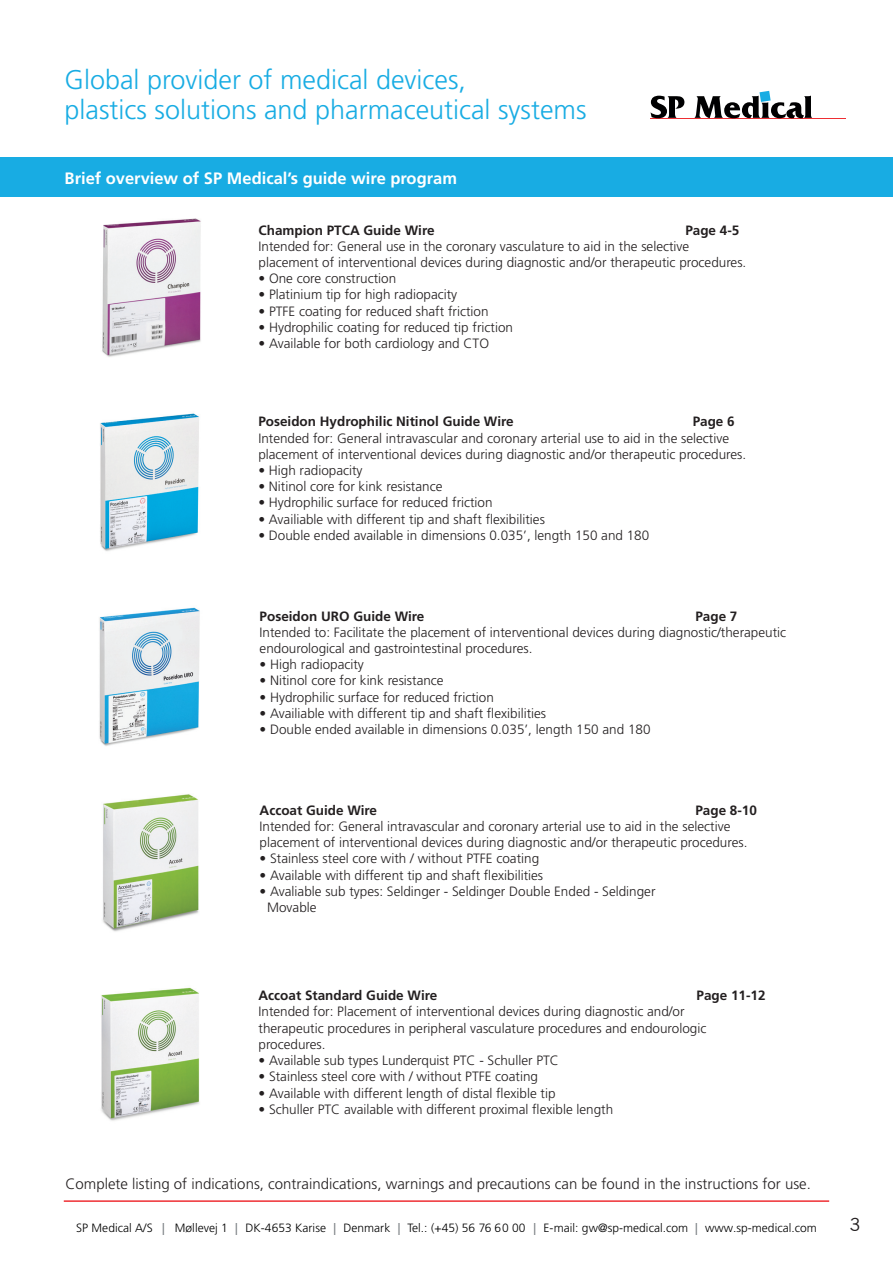
<style>
.page{position:relative;width:893px;height:1263px;background:#fff}
.page>*{position:absolute;margin:0;border:0;box-sizing:border-box;transform-origin:0 0}
.t1{font:300 27px/30px "Frutiger LT Std";color:#18ace3}
.t2{font:18px "News Gothic BT";color:#231f20}
.t3{font:700 16.5px "Frutiger LT Std";color:#fff}
.t4{font:300 15px "Frutiger LT Std";color:#231f20}
.t5{font:300 13.5px/16.2px "Frutiger LT Std";color:#231f20}
.t6{font:700 13.5px "Frutiger LT Std";color:#231f20}
.t7{font:300 12px "Frutiger LT Std";letter-spacing:.005em;color:#000001}
.s1{font-weight:400;color:#767b7f}
</style>
<div class="page">
<hr style="left:650px;top:118px;width:196px;height:1px;background:#ee2e33">
<svg style="left:650px;top:96px;width:34px;height:22px"></svg>
<svg style="left:694px;top:91px;width:118px;height:27px"></svg>
<img style="left:102px;top:218px;width:99px;height:139px">
<img style="left:100px;top:413px;width:99px;height:138px">
<img style="left:99px;top:607px;width:101px;height:325px">
<img style="left:101px;top:987px;width:99px;height:134px">
<div style="left:0;top:157px;width:893px;height:39px;background:#18ace3"></div>
<hr style="left:64px;top:1200px;width:765px;height:2px;background:#ee2e33">
<h1 class="t1" style="left:65px;top:65px;width:524px">Global provider of medical devices,<br>plastics solutions and pharmaceutical systems</h1>
<p class="t3" style="left:65px;top:168px;width:394px">Brief overview of SP Medical’s guide wire program</p>
<p class="t6" style="left:258px;top:222px;width:178px">Champion PTCA Guide Wire</p>
<p class="t6" style="left:685px;top:222px;width:56px">Page 4-5</p>
<p class="t5" style="left:258px;top:238px;width:489px">Intended for: General use in the coronary vasculature to aid in the selective placement of interventional devices during diagnostic and/or therapeutic procedures.</p>
<p class="t5" style="left:258px;top:271px;width:139px">• One core construction</p>
<p class="t5" style="left:258px;top:287px;width:200px">• Platinium tip for high radiopacity</p>
<p class="t5" style="left:258px;top:303px;width:232px">• PTFE coating for reduced shaft friction</p>
<p class="t5" style="left:258px;top:319px;width:256px">• Hydrophilic coating for reduced tip friction</p>
<p class="t5" style="left:258px;top:335px;width:232px">• Available for both cardiology and CTO</p>
<p class="t6" style="left:258px;top:414px;width:257px">Poseidon Hydrophilic Nitinol Guide Wire</p>
<p class="t6" style="left:693px;top:414px;width:44px">Page 6</p>
<p class="t5" style="left:258px;top:430px;width:489px">Intended for: General intravascular and coronary arterial use to aid in the selective placement of interventional devices during diagnostic and/or therapeutic procedures.</p>
<p class="t5" style="left:258px;top:462px;width:106px">• High radiopacity</p>
<p class="t5" style="left:258px;top:478px;width:186px">• Nitinol core for kink resistance</p>
<p class="t5" style="left:258px;top:495px;width:236px">• Hydrophilic surface for reduced friction</p>
<p class="t5" style="left:258px;top:511px;width:288px">• Availiable with different tip and shaft flexibilities</p>
<p class="t5" style="left:258px;top:527px;width:392px">• Double ended available in dimensions 0.035’, length 150 and 180</p>
<p class="t6" style="left:260px;top:608px;width:166px">Poseidon URO Guide Wire</p>
<p class="t6" style="left:695px;top:608px;width:44px">Page 7</p>
<p class="t5" style="left:260px;top:624px;width:528px">Intended to: Facilitate the placement of interventional devices during diagnostic/therapeutic endourological and gastrointestinal procedures.</p>
<p class="t5" style="left:260px;top:657px;width:106px">• High radiopacity</p>
<p class="t5" style="left:260px;top:673px;width:186px">• Nitinol core for kink resistance</p>
<p class="t5" style="left:260px;top:689px;width:236px">• Hydrophilic surface for reduced friction</p>
<p class="t5" style="left:260px;top:705px;width:288px">• Availiable with different tip and shaft flexibilities</p>
<p class="t5" style="left:260px;top:721px;width:392px">• Double ended available in dimensions 0.035’, length 150 and 180</p>
<p class="t6" style="left:260px;top:802px;width:119px">Accoat Guide Wire</p>
<p class="t6" style="left:695px;top:802px;width:63px">Page 8-10</p>
<p class="t5" style="left:260px;top:818px;width:489px">Intended for: General intravascular and coronary arterial use to aid in the selective placement of interventional devices during diagnostic and/or therapeutic procedures.</p>
<p class="t5" style="left:260px;top:851px;width:281px">• Stainless steel core with / without PTFE coating</p>
<p class="t5" style="left:260px;top:867px;width:285px">• Available with different tip and shaft flexibilities</p>
<p class="t5" style="left:267px;top:883px;width:390px;text-indent:-8px">• Avaliable sub types: Seldinger - Seldinger Double Ended - Seldinger<br>Movable</p>
<p class="t6" style="left:258px;top:988px;width:180px">Accoat Standard Guide Wire</p>
<p class="t6" style="left:697px;top:988px;width:71px">Page 11-12</p>
<p class="t5" style="left:258px;top:1004px;width:449px">Intended for: Placement of interventional devices during diagnostic and/or therapeutic procedures in peripheral vasculature procedures and endourologic procedures.</p>
<p class="t5" style="left:258px;top:1052px;width:302px">• Available sub types Lunderquist PTC - Schuller PTC</p>
<p class="t5" style="left:258px;top:1069px;width:281px">• Stainless steel core with / without PTFE coating</p>
<p class="t5" style="left:258px;top:1085px;width:299px">• Available with different length of distal flexible tip</p>
<p class="t5" style="left:258px;top:1101px;width:356px">• Schuller PTC available with different proximal flexible length</p>
<p class="t4" style="left:66px;top:1175px;width:747px">Complete listing of indications, contraindications, warnings and precautions can be found in the instructions for use.</p>
<p class="t7" style="left:76px;top:1221px;width:742px">SP Medical A/S <span class="s1">|</span> Møllevej 1 <span class="s1">|</span> DK-4653 Karise <span class="s1">|</span> Denmark <span class="s1">|</span> Tel.: (+45) 56 76 60 00 <span class="s1">|</span> E-mail: gw@sp-medical.com <span class="s1">|</span> www.sp-medical.com</p>
<h2 class="t2" style="left:850px;top:1214px;width:12px">3</h2>
</div>
